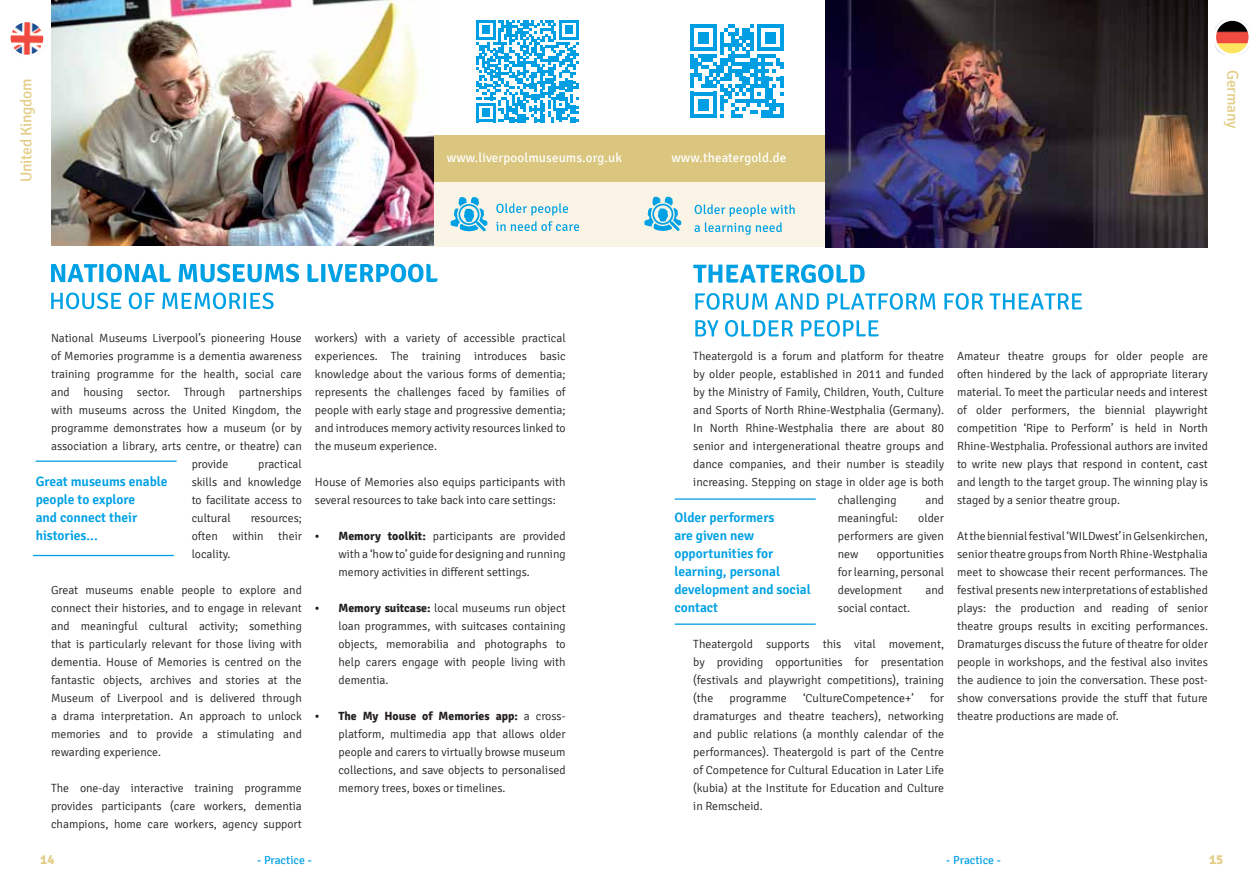
<style>
.page{position:relative;width:1259px;height:893px;background:#fff}
.page>*{position:absolute;margin:0;border:0;box-sizing:border-box;transform-origin:0 0}
.t1{font:15.6px "Signika";letter-spacing:-.02em;color:#e3cd86}
.t2{font:600 13.5px/18px "Signika";color:#00a1e4}
.t3{font:700 13.5px "Signika";color:#e3cd86}
.t4{font:13.05px "Signika";letter-spacing:.01em;color:#fff}
.t5{font:300 11.85px/18px "Signika";color:#231f20;text-align:justify}
.t6{font:11.7px "Signika";letter-spacing:-.005em;color:#00a1e4}
.s1{font-family:"Vista Slab OT";font-weight:700;font-size:13.5px}
.s2{font-weight:700}
</style>
<div class="page">
<img style="left:1214px;top:19px;width:35px;height:36px">
<div style="left:423px;top:180px;width:520px;height:67px;background:#f9f4e6"></div>
<svg style="left:450px;top:197px;width:37px;height:34px"></svg>
<svg style="left:644px;top:197px;width:37px;height:34px"></svg>
<svg style="left:476px;top:20px;width:102px;height:102px"></svg>
<svg style="left:690px;top:25px;width:93px;height:93px"></svg>
<svg style="left:51px;top:293px;width:223px;height:16px"></svg>
<svg style="left:51px;top:264px;width:386px;height:18px"></svg>
<svg style="left:695px;top:320px;width:183px;height:17px"></svg>
<svg style="left:695px;top:293px;width:387px;height:17px"></svg>
<svg style="left:693px;top:264px;width:171px;height:19px"></svg>
<img style="left:11px;top:24px;width:34px;height:32px">
<div style="left:8px;top:20px;width:38px;height:37px;border:3px solid #fff;border-radius:50%"></div>
<hr style="left:36px;top:460px;width:141px;height:2px;background:#00a1e4">
<hr style="left:33px;top:555px;width:141px;height:1px;background:#00a1e4">
<div style="left:1213px;top:18px;width:38px;height:38px;border:3px solid #fff;border-radius:50%"></div>
<hr style="left:675px;top:498px;width:140px;height:2px;background:#00a1e4">
<hr style="left:675px;top:623px;width:140px;height:2px;background:#00a1e4">
<svg style="left:496px;top:203px;width:83px;height:28px"></svg>
<div style="left:427px;top:136px;width:460px;height:46px;background:#dac67e"></div>
<img style="left:51px;top:0;width:382px;height:246px">
<img style="left:825px;top:0;width:383px;height:247px">
<svg style="left:694px;top:204px;width:101px;height:31px"></svg>
<h1 class="t1" style="left:18px;top:182px;width:105px;rotate:-90deg">United Kingdom</h1>
<p class="t4" style="left:447px;top:150px;width:177px">www.liverpoolmuseums.org.uk</p>
<p class="t4" style="left:671px;top:150px;width:116px">www.theatergold.de</p>
<h1 class="t1" style="left:1241px;top:70px;width:59px;rotate:90deg">Germany</h1>
<p class="t5" style="left:51px;top:329px;width:252px">National Museums Liverpool’s pioneering House</p>
<p class="t5" style="left:51px;top:347px;width:252px">of Memories programme is a dementia awareness</p>
<p class="t5" style="left:51px;top:365px;width:252px">training programme for the health, social care</p>
<p class="t5" style="left:51px;top:383px;width:252px">and housing sector. Through partnerships</p>
<p class="t5" style="left:51px;top:401px;width:252px">with museums across the United Kingdom, the</p>
<p class="t5" style="left:51px;top:419px;width:252px">programme demonstrates how a museum (or by</p>
<p class="t5" style="left:51px;top:437px;width:252px">association a library, arts centre, or theatre) can</p>
<p class="t5" style="left:192px;top:455px;width:38px">provide</p>
<p class="t5" style="left:192px;top:455px;width:112px;text-indent:66px">practical skills and knowledge to facilitate access to cultural</p>
<p class="t2" style="left:36px;top:473px;width:133px">Great museums enable people to explore<br>and connect their histories...</p>
<p class="t5" style="left:192px;top:509px;width:112px;text-indent:59px">resources; often within their locality.</p>
<p class="t5" style="left:51px;top:581px;width:252px">Great museums enable people to explore and connect their histories, and to engage in relevant and meaningful cultural activity; something that is particularly relevant for those living with dementia. House of Memories is centred on the fantastic objects, archives and stories at the Museum of Liverpool and is delivered through a drama interpretation. An approach to unlock memories and to provide a stimulating and rewarding experience.</p>
<p class="t5" style="left:51px;top:779px;width:252px">The one-day interactive training programme provides participants (care workers, dementia champions, home care workers, agency support</p>
<p class="t5" style="left:315px;top:329px;width:252px">workers) with a variety of accessible practical experiences. The training introduces basic knowledge about the various forms of dementia; represents the challenges faced by families of people with early stage and progressive dementia; and introduces memory activity resources linked to the museum experience.</p>
<p class="t5" style="left:315px;top:473px;width:252px">House of Memories also equips participants with several resources to take back into care settings:</p>
<p class="t5" style="left:338px;top:527px;width:229px;text-indent:-23px"><span class="s1">•</span> <span class="s2">Memory toolkit:</span> participants are provided with a ‘how to’ guide for designing and running memory activities in different settings.</p>
<p class="t5" style="left:338px;top:599px;width:229px;text-indent:-23px"><span class="s1">•</span> <span class="s2">Memory suitcase:</span> local museums run object loan programmes, with suitcases containing objects, memorabilia and photographs to help carers engage with people living with dementia.</p>
<p class="t5" style="left:338px;top:707px;width:229px;text-indent:-23px"><span class="s1">•</span> <span class="s2">The My House of Memories app:</span> a cross&shy;platform, multimedia app that allows older people and carers to virtually browse museum collections, and save objects to personalised memory trees, boxes or timelines.</p>
<p class="t5" style="left:693px;top:347px;width:252px">Theatergold is a forum and platform for theatre</p>
<p class="t5" style="left:693px;top:365px;width:252px">by older people, established in 2011 and funded</p>
<p class="t5" style="left:693px;top:383px;width:252px">by the Ministry of Family, Children, Youth, Culture</p>
<p class="t5" style="left:693px;top:401px;width:252px">and Sports of North Rhine-Westphalia (Germany).</p>
<p class="t5" style="left:693px;top:419px;width:252px">In North Rhine-Westphalia there are about 80</p>
<p class="t5" style="left:693px;top:437px;width:252px">senior and intergenerational theatre groups and</p>
<p class="t5" style="left:693px;top:455px;width:252px">dance companies, and their number is steadily</p>
<p class="t5" style="left:693px;top:473px;width:252px">increasing. Stepping on stage in older age is both</p>
<p class="t5" style="left:838px;top:491px;width:60px">challenging</p>
<p class="t5" style="left:925px;top:491px;width:20px">and</p>
<p class="t5" style="left:838px;top:509px;width:62px">meaningful:</p>
<p class="t2" style="left:674px;top:509px;width:138px">Older performers<br>are given new opportunities for learning, personal development and social contact</p>
<p class="t5" style="left:838px;top:509px;width:108px;text-indent:80px">older performers are given new</p>
<p class="t5" style="left:838px;top:545px;width:108px;text-indent:39px">opportunities for learning, personal development</p>
<p class="t5" style="left:925px;top:581px;width:20px">and</p>
<p class="t5" style="left:838px;top:599px;width:74px">social contact.</p>
<p class="t5" style="left:693px;top:635px;width:252px">Theatergold supports this vital movement, by providing opportunities for presentation (festivals and playwright competitions), training (the</p>
<p class="t5" style="left:729px;top:689px;width:59px">programme</p>
<p class="t5" style="left:803px;top:689px;width:112px">‘CultureCompetence+’</p>
<p class="t5" style="left:693px;top:689px;width:252px;text-indent:237px">for dramaturges and theatre teachers), networking and public relations (a monthly calendar of the performances). Theatergold is part of the Centre of Competence for Cultural Education in Later Life (kubia) at the Institute for Education and Culture in Remscheid.</p>
<p class="t5" style="left:957px;top:347px;width:252px">Amateur theatre groups for older people are often hindered by the lack of appropriate literary material. To meet the particular needs and interest of older performers, the biennial playwright competition ‘Ripe to Perform’ is held in North Rhine-Westphalia. Professional authors are invited to write new plays that respond in content, cast and length to the target group. The winning play is staged by a senior theatre group.</p>
<p class="t5" style="left:957px;top:527px;width:252px">At the biennial festival ‘WILDwest’ in Gelsenkirchen, senior theatre groups from North Rhine-Westphalia meet to showcase their recent performances. The festival presents new interpretations of established plays: the production and reading of senior theatre groups results in exciting performances.<br>Dramaturges discuss the future of theatre for older people in workshops, and the festival also invites the audience to join the conversation. These post&shy;show conversations provide the stuff that future theatre productions are made of.</p>
<p class="t3" style="left:40px;top:851px;width:16px">14</p>
<p class="t3" style="left:1209px;top:851px;width:16px">15</p>
<p class="t6" style="left:257px;top:853px;width:56px">- Practice -</p>
<p class="t6" style="left:946px;top:853px;width:56px">- Practice -</p>
</div>
